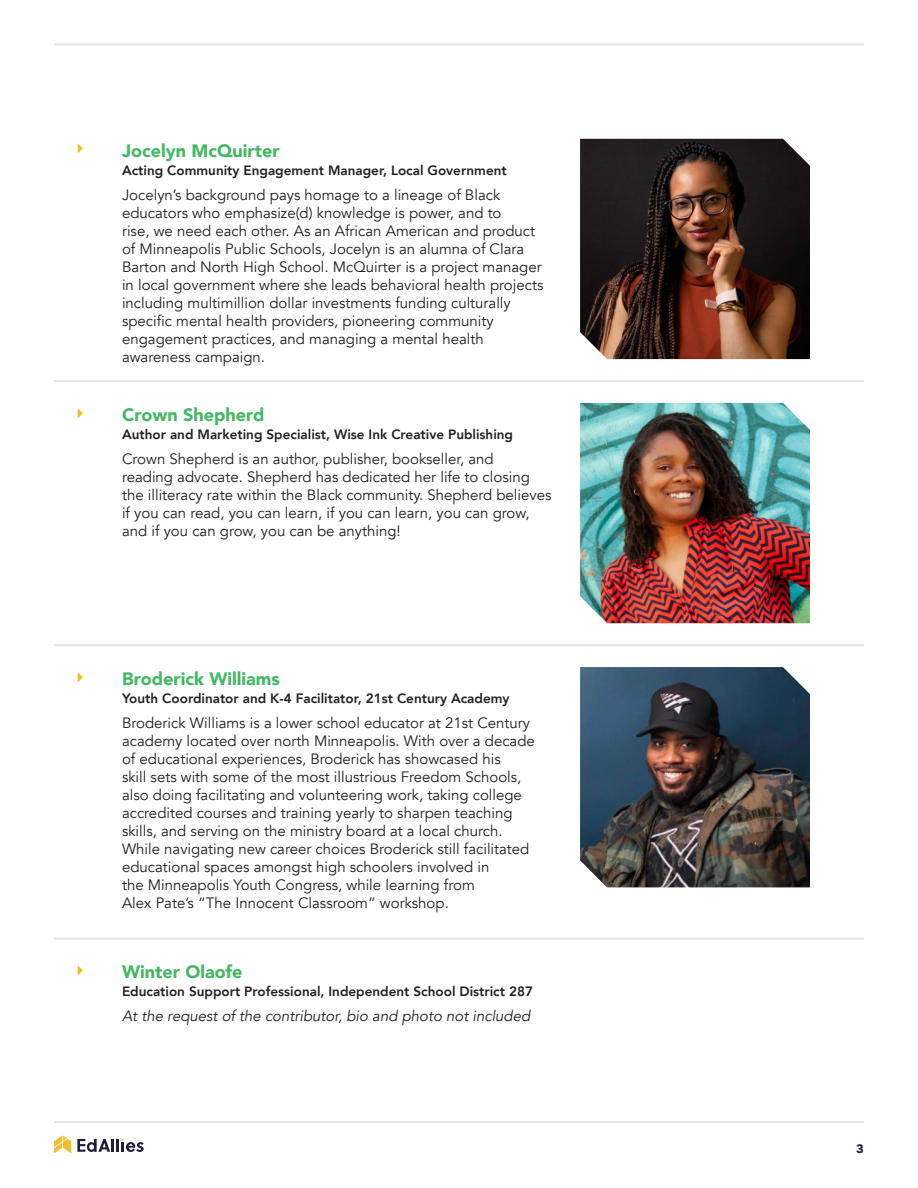
<style>
.page{position:relative;width:918px;height:1188px;background:#fff}
.page>*{position:absolute;margin:0;border:0;box-sizing:border-box;transform-origin:0 0}
.CAT_Team_Name{font:900 18px "Avenir";color:#44b863}
.CAT_Team_Body{font:15px/18px "Avenir";color:#231f20}
.CAT_Team_Body-2{font:italic 15px "Avenir";color:#231f20}
.CAT_Team_Title{font:800 13.5px "Avenir";color:#231f20}
.t1{font:700 12px "Avenir Next";color:#1e1d3c}
</style>
<div class="page">
<hr style="left:54px;top:43px;width:810px;height:2px;background:#e3e7e2">
<hr style="left:54px;top:380px;width:810px;height:2px;background:#e3e7e2">
<hr style="left:54px;top:644px;width:810px;height:2px;background:#e3e7e2">
<hr style="left:54px;top:937px;width:810px;height:3px;background:#e3e7e2">
<img style="left:580px;top:139px;width:230px;height:220px">
<img style="left:580px;top:403px;width:230px;height:220px">
<img style="left:580px;top:667px;width:230px;height:220px">
<svg style="left:77px;top:1139px;width:67px;height:13px"></svg>
<svg style="left:54px;top:1136px;width:17px;height:17px"></svg>
<hr style="left:54px;top:1121px;width:810px;height:2px;background:#e3e7e2">
<p class="CAT_Team_Name" style="left:122px;top:135px;width:159px">Jocelyn McQuirter</p>
<p class="CAT_Team_Title" style="left:122px;top:160px;width:386px">Acting Community Engagement Manager, Local Government</p>
<p class="CAT_Team_Body" style="left:122px;top:186px;width:423px">Jocelyn’s background pays homage to a lineage of Black educators who emphasize(d) knowledge is power, and to<br>rise, we need each other. As an African American and product of Minneapolis Public Schools, Jocelyn is an alumna of Clara Barton and North High School. McQuirter is a project manager in local government where she leads behavioral health projects including multimillion dollar investments funding culturally specific mental health providers, pioneering community engagement practices, and managing a mental health awareness campaign.</p>
<p class="CAT_Team_Name" style="left:122px;top:399px;width:144px">Crown Shepherd</p>
<p class="CAT_Team_Title" style="left:122px;top:424px;width:393px">Author and Marketing Specialist, Wise Ink Creative Publishing</p>
<p class="CAT_Team_Body" style="left:122px;top:450px;width:431px">Crown Shepherd is an author, publisher, bookseller, and<br>reading advocate. Shepherd has dedicated her life to closing the illiteracy rate within the Black community. Shepherd believes if you can read, you can learn, if you can learn, you can grow, and if you can grow, you can be anything!</p>
<p class="CAT_Team_Name" style="left:122px;top:663px;width:159px">Broderick Williams</p>
<p class="CAT_Team_Title" style="left:122px;top:688px;width:389px">Youth Coordinator and K-4 Facilitator, 21st Century Academy</p>
<p class="CAT_Team_Body" style="left:122px;top:714px;width:414px">Broderick Williams is a lower school educator at 21st Century academy located over north Minneapolis. With over a decade of educational experiences, Broderick has showcased his<br>skill sets with some of the most illustrious Freedom Schools, also doing facilitating and volunteering work, taking college accredited courses and training yearly to sharpen teaching skills, and serving on the ministry board at a local church.<br>While navigating new career choices Broderick still facilitated educational spaces amongst high schoolers involved in<br>the Minneapolis Youth Congress, while learning from<br>Alex Pate’s “The Innocent Classroom” workshop.</p>
<p class="CAT_Team_Name" style="left:122px;top:957px;width:122px">Winter Olaofe</p>
<p class="CAT_Team_Title" style="left:122px;top:981px;width:412px">Education Support Professional, Independent School District 287</p>
<p class="CAT_Team_Body-2" style="left:122px;top:1007px;width:410px">At the request of the contributor, bio and photo not included</p>
<p class="t1" style="left:856px;top:1139px;width:9px">3</p>
</div>
